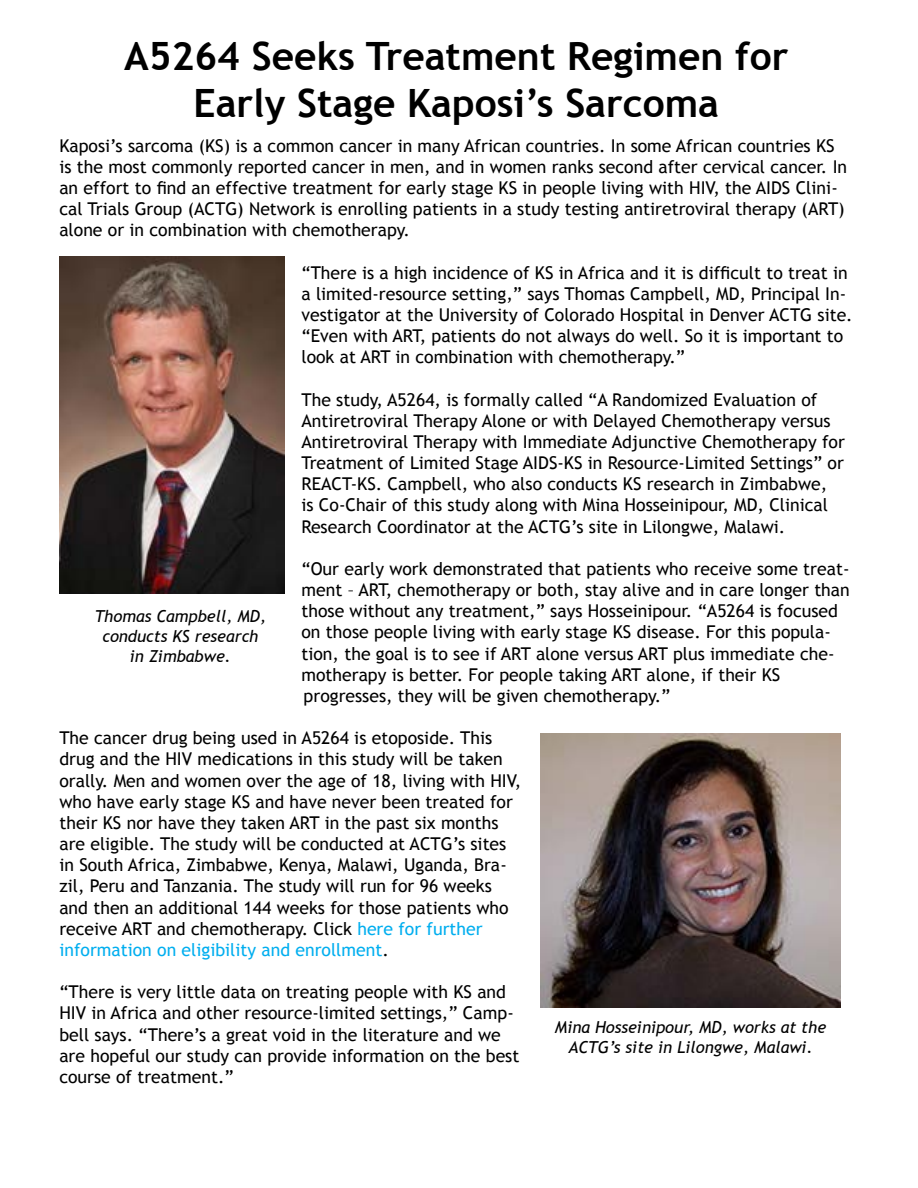
<style>
.page{position:relative;width:918px;height:1188px;background:#fff}
.page>*{position:absolute;margin:0;border:0;box-sizing:border-box;transform-origin:0 0}
.t1{font:700 39px/46.8px "Trebuchet MS";color:#000;text-align:center}
.t2{font:17.7px/21.1px "Trebuchet MS";color:#000}
.t3{font:italic 16.5px/19.8px "Trebuchet MS";color:#000;text-align:center}
.s1{color:#00aeef}
</style>
<div class="page">
<img style="left:541px;top:734px;width:300px;height:274px">
<img style="left:59px;top:256px;width:225px;height:338px">
<h1 class="t1" style="left:124px;top:33px;width:666px">A5264 Seeks Treatment Regimen for<br>Early Stage Kaposi’s Sarcoma</h1>
<p class="t2" style="left:59px;top:135px;width:789px">Kaposi’s sarcoma (KS) is a common cancer in many African countries. In some African countries KS is the most commonly reported cancer in men, and in women ranks second after cervical cancer. In an effort to find an effective treatment for early stage KS in people living with HIV, the AIDS Clini&shy;cal Trials Group (ACTG) Network is enrolling patients in a study testing antiretroviral therapy (ART) alone or in combination with chemotherapy.</p>
<p class="t2" style="left:301px;top:262px;width:553px">“There is a high incidence of KS in Africa and it is difficult to treat in a limited-resource setting,” says Thomas Campbell, MD, Principal In&shy;vestigator at the University of Colorado Hospital in Denver ACTG site. “Even with ART, patients do not always do well. So it is important to look at ART in combination with chemotherapy.”</p>
<p class="t2" style="left:302px;top:389px;width:545px">The study, A5264, is formally called “A Randomized Evaluation of Antiretroviral Therapy Alone or with Delayed Chemotherapy versus Antiretroviral Therapy with Immediate Adjunctive Chemotherapy for Treatment of Limited Stage AIDS-KS in Resource-Limited Settings” or REACT-KS. Campbell, who also conducts KS research in Zimbabwe,<br>is Co-Chair of this study along with Mina Hosseinipour, MD, Clinical Research Coordinator at the ACTG’s site in Lilongwe, Malawi.</p>
<p class="t2" style="left:302px;top:558px;width:550px">“Our early work demonstrated that patients who receive some treat&shy;ment – ART, chemotherapy or both, stay alive and in care longer than those without any treatment,” says Hosseinipour. “A5264 is focused on those people living with early stage KS disease. For this popula&shy;tion, the goal is to see if ART alone versus ART plus immediate che&shy;motherapy is better. For people taking ART alone, if their KS progresses, they will be given chemotherapy.”</p>
<p class="t2" style="left:59px;top:728px;width:463px">The cancer drug being used in A5264 is etoposide. This drug and the HIV medications in this study will be taken orally. Men and women over the age of 18, living with HIV, who have early stage KS and have never been treated for their KS nor have they taken ART in the past six months are eligible. The study will be conducted at ACTG’s sites in South Africa, Zimbabwe, Kenya, Malawi, Uganda, Bra&shy;zil, Peru and Tanzania. The study will run for 96 weeks and then an additional 144 weeks for those patients who receive ART and chemotherapy. Click <span class="s1">here for further information on eligibility and enrollment</span>.</p>
<p class="t2" style="left:59px;top:982px;width:462px">“There is very little data on treating people with KS and HIV in Africa and other resource-limited settings,” Camp&shy;bell says. “There’s a great void in the literature and we are hopeful our study can provide information on the best course of treatment.”</p>
<p class="t3" style="left:95px;top:607px;width:173px">Thomas Campbell, MD, conducts KS research in Zimbabwe.</p>
<p class="t3" style="left:555px;top:1017px;width:273px">Mina Hosseinipour, MD, works at the<br>ACTG’s site in Lilongwe, Malawi.</p>
</div>
